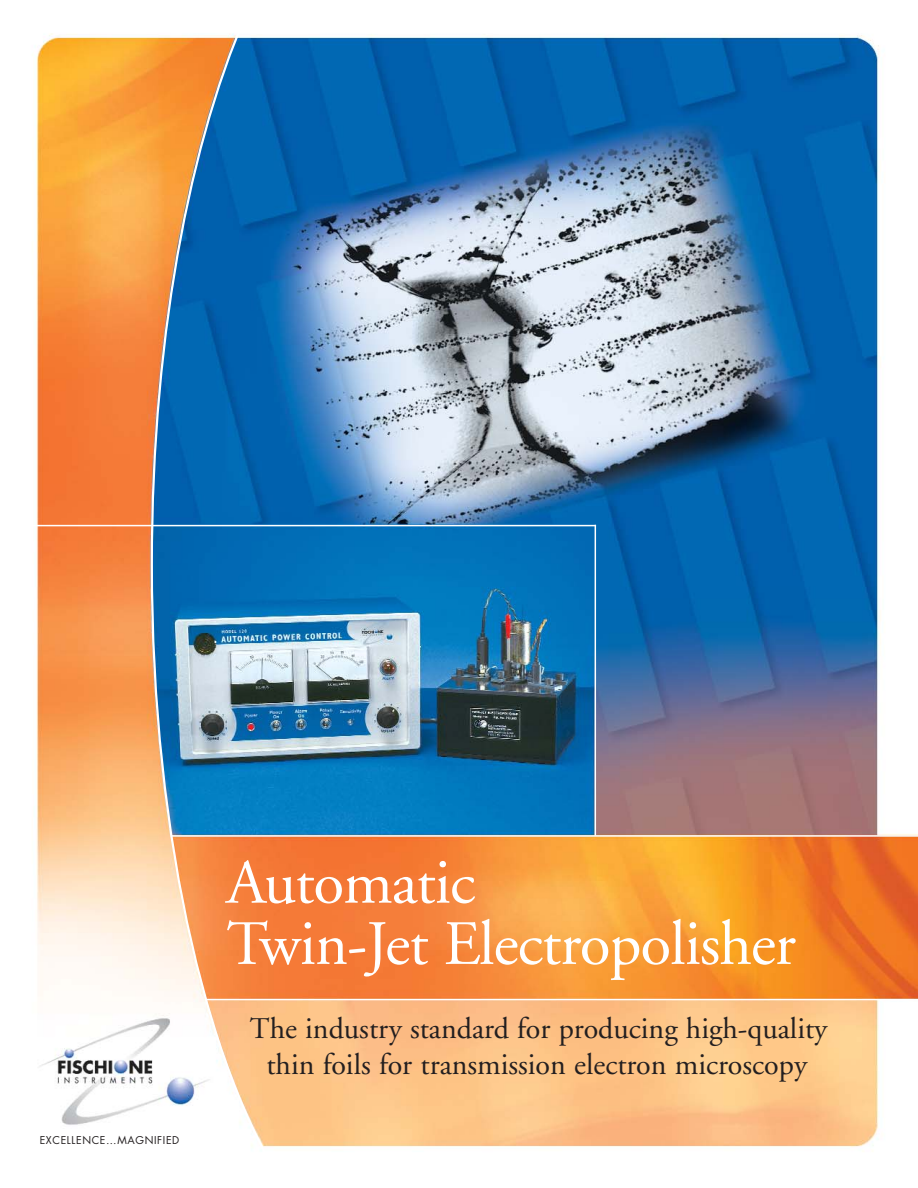
<style>
.page{position:relative;width:918px;height:1188px;background:#fff}
.page>*{position:absolute;margin:0;border:0;box-sizing:border-box;transform-origin:0 0}
.t1{font:63px/61.2px "Adobe Garamond";letter-spacing:-.015em;color:#fff}
.t2{font:30px/36px "Adobe Garamond";color:#231f20;text-align:center}
.t3{font:10.5px "Futura";letter-spacing:.06em;color:#231f20}
</style>
<div class="page">
<img style="left:36px;top:33px;width:882px;height:1114px">
<p class="t3" style="left:40px;top:1135px;width:141px">EXCELLENCE…MAGNIFIED</p>
<h1 class="t1" style="left:227px;top:858px;width:571px">Automatic<br>Twin-Jet Electropolisher</h1>
<p class="t2" style="left:250px;top:1013px;width:579px">The industry standard for producing high-quality thin foils for transmission electron microscopy</p>
</div>
